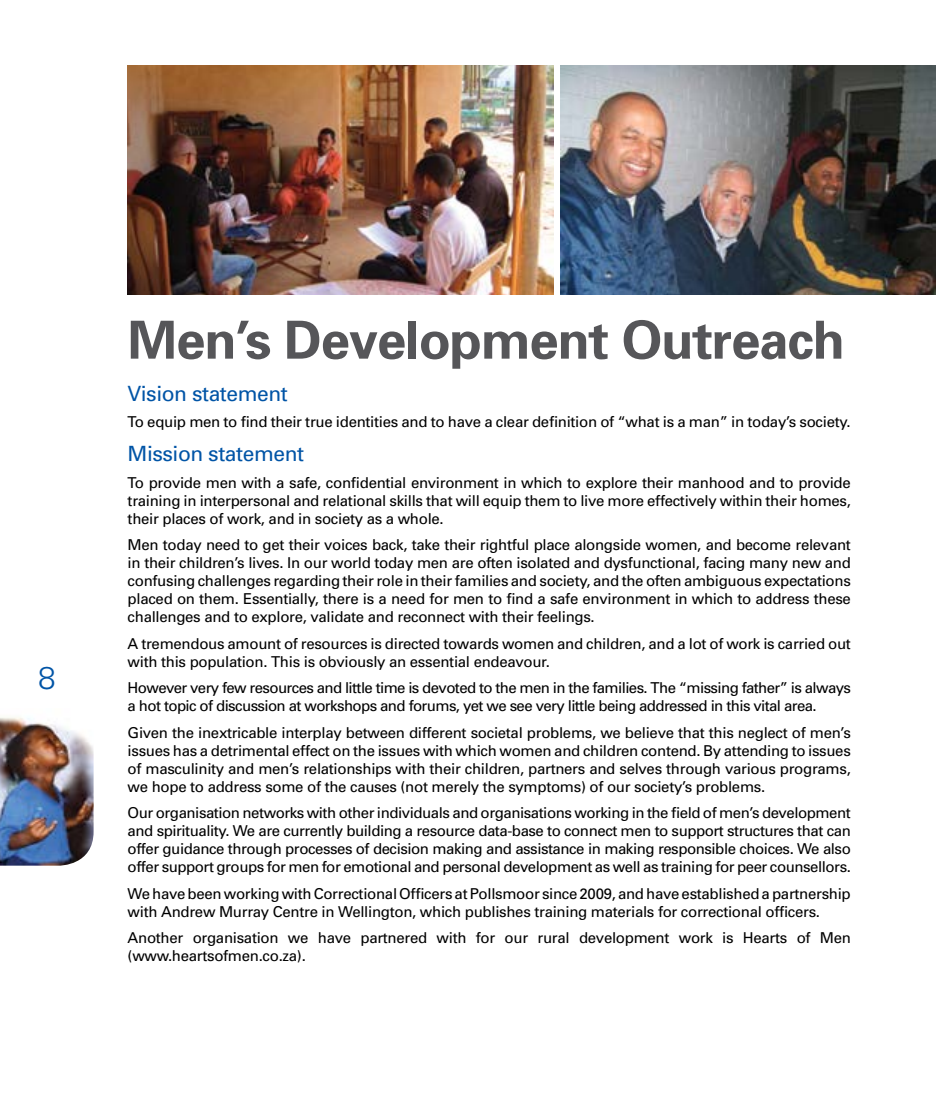
<style>
.page{position:relative;width:936px;height:1106px;background:#fff}
.page>*{position:absolute;margin:0;border:0;box-sizing:border-box;transform-origin:0 0}
.t1{font:700 52.5px "Univers";letter-spacing:-.02em;color:#565659}
.t2{font:300 31.5px "Univers";color:#0054a6}
.t3{font:21px "Univers";letter-spacing:-.02em;color:#0054a6}
.t4{font:15px/18px "Univers";letter-spacing:-.02em;color:#000;text-align:justify}
.t5{font:15px/18px "Univers";letter-spacing:-.04em;color:#000}
</style>
<div class="page">
<img style="left:0;top:717px;width:94px;height:148px">
<img style="left:128px;top:65px;width:425px;height:230px">
<img style="left:560px;top:65px;width:375px;height:230px">
<h2 class="t2" style="left:38px;top:659px;width:19px">8</h2>
<h1 class="t1" style="left:128px;top:306px;width:718px">Men’s Development Outreach</h1>
<h3 class="t3" style="left:128px;top:380px;width:162px">Vision statement</h3>
<p class="t4" style="left:128px;top:413px;width:724px">To equip men to find their true identities and to have a clear definition of “what is a man” in today’s society.</p>
<h3 class="t3" style="left:128px;top:440px;width:178px">Mission statement</h3>
<p class="t4" style="left:128px;top:473px;width:724px">To provide men with a safe, confidential environment in which to explore their manhood and to provide training in interpersonal and relational skills that will equip them to live more effectively within their homes, their places of work, and in society as a whole.</p>
<p class="t4" style="left:128px;top:535px;width:724px">Men today need to get their voices back, take their rightful place alongside women, and become relevant in their children’s lives. In our world today men are often isolated and dysfunctional, facing many new and confusing challenges regarding their role in their families and society, and the often ambiguous expectations placed on them. Essentially, there is a need for men to find a safe environment in which to address these challenges and to explore, validate and reconnect with their feelings.</p>
<p class="t4" style="left:128px;top:634px;width:724px">A tremendous amount of resources is directed towards women and children, and a lot of work is carried out with this population. This is obviously an essential endeavour.</p>
<p class="t5" style="left:128px;top:678px;width:724px">However very few resources and little time is devoted to the men in the families. The “missing father” is always a hot topic of discussion at workshops and forums, yet we see very little being addressed in this vital area.</p>
<p class="t4" style="left:128px;top:723px;width:724px">Given the inextricable interplay between different societal problems, we believe that this neglect of men’s issues has a detrimental effect on the issues with which women and children contend. By attending to issues of masculinity and men’s relationships with their children, partners and selves through various programs, we hope to address some of the causes (not merely the symptoms) of our society’s problems.</p>
<p class="t4" style="left:128px;top:803px;width:724px">Our organisation networks with other individuals and organisations working in the field of men’s development and spirituality. We are currently building a resource data-base to connect men to support structures that can offer guidance through processes of decision making and assistance in making responsible choices. We also offer support groups for men for emotional and personal development as well as training for peer counsellors.</p>
<p class="t4" style="left:128px;top:884px;width:724px">We have been working with Correctional Officers at Pollsmoor since 2009, and have established a partnership with Andrew Murray Centre in Wellington, which publishes training materials for correctional officers.</p>
<p class="t4" style="left:128px;top:928px;width:724px">Another organisation we have partnered with for our rural development work is Hearts of Men (www.heartsofmen.co.za).</p>
</div>
